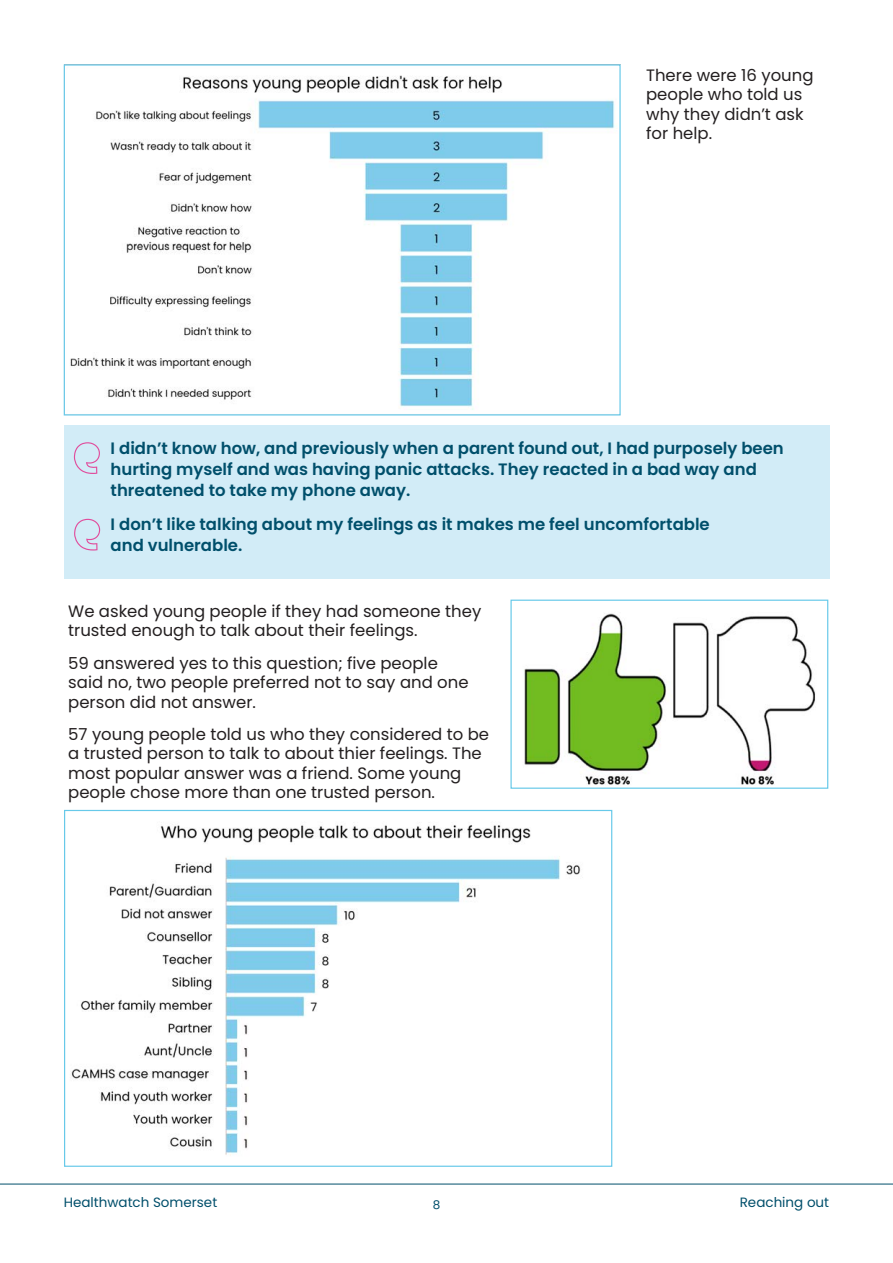
<style>
.page{position:relative;width:893px;height:1263px;background:#fff}
.page>*{position:absolute;margin:0;border:0;box-sizing:border-box;transform-origin:0 0}
.Content_paragraphs{font:16.5px/19.5px "Poppins";color:#231f20}
.Content_paragraphs-2{font:600 16.5px/21px "Poppins";color:#004f6b}
.t1{font:13.5px "Poppins";color:#004f6b}
.t2{font:12px "Poppins";color:#004f6b}
</style>
<div class="page">
<hr style="left:0;top:1184px;width:893px;height:1px;background:#004f6b">
<img style="left:70px;top:75px;width:546px;height:335px">
<img style="left:524px;top:613px;width:291px;height:172px">
<div style="left:510px;top:600px;width:318px;height:189px;border:1px solid #67c9e9"></div>
<img style="left:71px;top:825px;width:510px;height:330px">
<div style="left:64px;top:425px;width:765px;height:153px;background:#d2ecf7"></div>
<svg style="left:74px;top:519px;width:26px;height:31px"></svg>
<svg style="left:74px;top:442px;width:26px;height:32px"></svg>
<p class="Content_paragraphs" style="left:646px;top:65px;width:169px">There were 16 young people who told us why they didn’t ask for help.</p>
<p class="Content_paragraphs-2" style="left:111px;top:438px;width:675px">I didn’t know how, and previously when a parent found out, I had purposely been hurting myself and was having panic attacks. They reacted in a bad way and threatened to take my phone away.</p>
<p class="Content_paragraphs-2" style="left:111px;top:514px;width:601px">I don’t like talking about my feelings as it makes me feel uncomfortable and vulnerable.</p>
<p class="Content_paragraphs" style="left:68px;top:601px;width:415px">We asked young people if they had someone they trusted enough to talk about their feelings.</p>
<p class="Content_paragraphs" style="left:68px;top:653px;width:402px">59 answered yes to this question; five people said no, two people preferred not to say and one person did not answer.</p>
<p class="Content_paragraphs" style="left:68px;top:724px;width:422px">57 young people told us who they considered to be a trusted person to talk to about thier feelings. The most popular answer was a friend. Some young people chose more than one trusted person.</p>
<p class="t1" style="left:64px;top:1194px;width:155px">Healthwatch Somerset</p>
<p class="t2" style="left:433px;top:1198px;width:9px">8</p>
<p class="t1" style="left:740px;top:1194px;width:91px">Reaching out</p>
</div>
